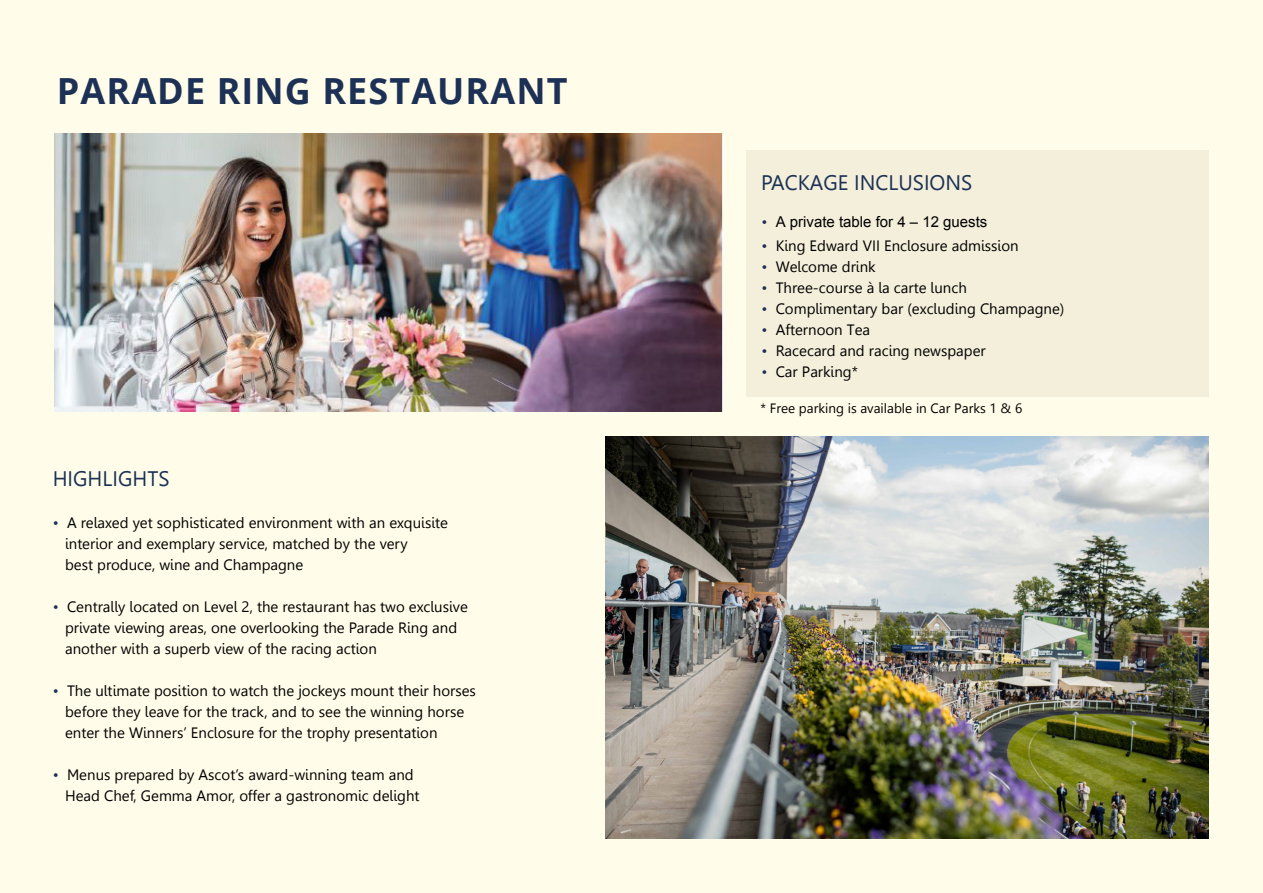
<style>
.page{position:relative;width:1263px;height:893px;background:#fffde9}
.page>*{position:absolute;margin:0;border:0;box-sizing:border-box;transform-origin:0 0}
.t1{font:700 36px "Open Sans";letter-spacing:.03em;color:#1c3155}
.t2{font:21px "Leelawadee";color:#1c3155}
.t3{font:15px "Leelawadee";color:#000}
.t4{font:15px "Arial";color:#000}
.t5{font:13.5px "Leelawadee UI";color:#000}
.s1{font-style:inherit}
.s2{color:#1c3155}
.s3{font-family:"Leelawadee";color:#1c3155}
</style>
<div class="page">
<img style="left:54px;top:133px;width:669px;height:278px">
<div style="left:747px;top:150px;width:462px;height:247px;background:#f4efdb"></div>
<img style="left:606px;top:437px;width:603px;height:402px">
<h1 class="t1" style="left:57px;top:65px;width:512px">PARADE RING <span class="s1">RESTAURANT</span></h1>
<p class="t2" style="left:53px;top:467px;width:118px">HIGHLIGHTS</p>
<p class="t3" style="left:53px;top:514px;width:397px"><span class="s2">•</span> A relaxed yet sophisticated environment with an exquisite</p>
<p class="t3" style="left:65px;top:535px;width:344px">interior and exemplary service, matched by the very</p>
<p class="t3" style="left:65px;top:556px;width:240px">best produce, wine and Champagne</p>
<p class="t3" style="left:53px;top:598px;width:417px"><span class="s2">•</span> Centrally located on Level 2, the restaurant has two exclusive</p>
<p class="t3" style="left:65px;top:619px;width:394px">private viewing areas, one overlooking the Parade Ring and</p>
<p class="t3" style="left:65px;top:640px;width:313px">another with a superb view of the racing action</p>
<p class="t3" style="left:53px;top:682px;width:425px"><span class="s2">•</span> The ultimate position to watch the jockeys mount their horses</p>
<p class="t3" style="left:65px;top:703px;width:401px">before they leave for the track, and to see the winning horse</p>
<p class="t3" style="left:65px;top:724px;width:374px">enter the Winners’ Enclosure for the trophy presentation</p>
<p class="t3" style="left:53px;top:766px;width:362px"><span class="s2">•</span> Menus prepared by Ascot’s award-winning team and</p>
<p class="t3" style="left:65px;top:787px;width:356px">Head Chef, Gemma Amor, offer a gastronomic delight</p>
<p class="t2" style="left:761px;top:171px;width:213px">PACKAGE INCLUSIONS</p>
<p class="t4" style="left:761px;top:212px;width:228px"><span class="s3">•</span> A private table for 4 – 12 guests</p>
<p class="t3" style="left:761px;top:237px;width:259px"><span class="s2">•</span> King Edward VII Enclosure admission</p>
<p class="t3" style="left:761px;top:258px;width:116px"><span class="s2">•</span> Welcome drink</p>
<p class="t3" style="left:761px;top:279px;width:207px"><span class="s2">•</span> Three-course à la carte lunch</p>
<p class="t3" style="left:761px;top:300px;width:305px"><span class="s2">•</span> Complimentary bar (excluding Champagne)</p>
<p class="t3" style="left:761px;top:321px;width:110px"><span class="s2">•</span> Afternoon Tea</p>
<p class="t3" style="left:761px;top:342px;width:226px"><span class="s2">•</span> Racecard and racing newspaper</p>
<p class="t3" style="left:761px;top:363px;width:98px"><span class="s2">•</span> Car Parking*</p>
<p class="t5" style="left:760px;top:398px;width:263px">* Free parking is available in Car Parks 1 &amp; 6</p>
</div>
